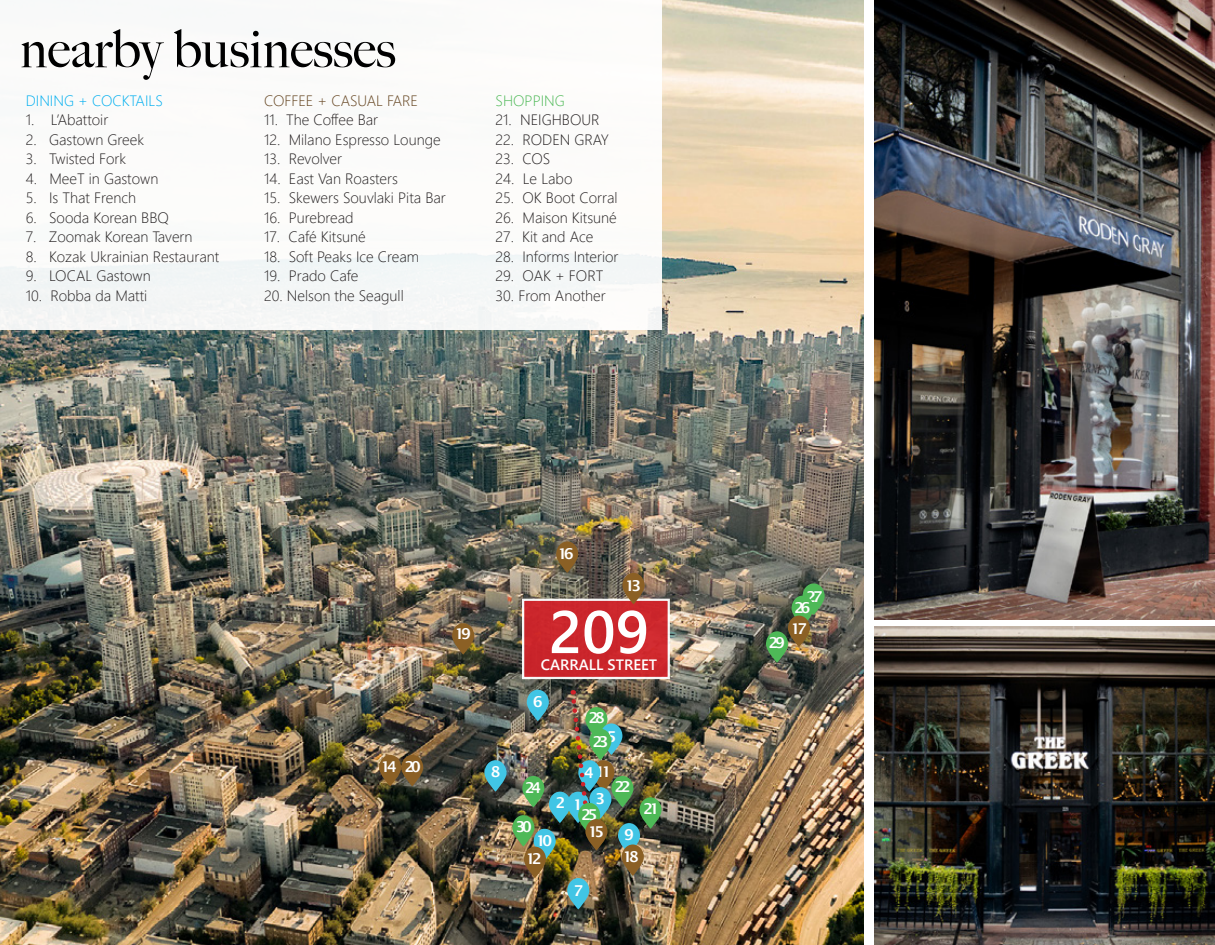
<style>
.page{position:relative;width:1215px;height:945px;background:#fff}
.page>*{position:absolute;margin:0;border:0;box-sizing:border-box;transform-origin:0 0}
.t1{font:600 60px "Segoe UI";color:#fff}
.t2{font:500 52.5px "Big Caslon";color:#000}
.t3{font:300 15px "Segoe UI";color:#231f20}
.t4{font:600 15px "Lucida Sans";letter-spacing:-.22em;color:#fff}
.t5{font:300 15px "Segoe UI";color:#654521}
.t6{font:300 15px "Segoe UI";color:#00aeef}
.t7{font:600 15px "Segoe UI";color:#fff}
.t8{font:300 15px "Segoe UI";color:#4eb957}
</style>
<div class="page">
<img style="left:0;top:0;width:864px;height:945px">
<div style="left:0;top:0;width:661px;height:330px;background:#fff"></div>
<svg style="left:452px;top:623px;width:22px;height:32px"></svg>
<svg style="left:379px;top:755px;width:44px;height:31px"></svg>
<div style="left:522px;top:599px;width:148px;height:80px;background:#d1232a;border:2px solid #fff"></div>
<svg style="left:622px;top:573px;width:23px;height:31px"></svg>
<svg style="left:556px;top:541px;width:22px;height:32px"></svg>
<img style="left:874px;top:626px;width:341px;height:319px">
<img style="left:874px;top:0;width:341px;height:619px">
<img style="left:766px;top:583px;width:59px;height:80px">
<img style="left:484px;top:690px;width:178px;height:219px">
<p class="t2" style="left:20px;top:6px;width:377px">nearby businesses</p>
<p class="t6" style="left:26px;top:86px;width:138px">DINING + COCKTAILS</p>
<p class="t3" style="left:26px;top:106px;width:84px">1. L’Abattoir</p>
<p class="t3" style="left:26px;top:125px;width:120px">2. Gastown Greek</p>
<p class="t3" style="left:26px;top:145px;width:102px">3. Twisted Fork</p>
<p class="t3" style="left:26px;top:164px;width:134px">4. MeeT in Gastown</p>
<p class="t3" style="left:26px;top:184px;width:112px">5. Is That French</p>
<p class="t3" style="left:26px;top:203px;width:145px">6. Sooda Korean BBQ</p>
<p class="t3" style="left:26px;top:223px;width:168px">7. Zoomak Korean Tavern</p>
<p class="t3" style="left:26px;top:242px;width:195px">8. Kozak Ukrainian Restaurant</p>
<p class="t3" style="left:26px;top:262px;width:126px">9. LOCAL Gastown</p>
<p class="t3" style="left:26px;top:281px;width:123px">10. Robba da Matti</p>
<p class="t5" style="left:264px;top:86px;width:155px">COFFEE + CASUAL FARE</p>
<p class="t3" style="left:264px;top:106px;width:116px">11. The Coffee Bar</p>
<p class="t3" style="left:264px;top:125px;width:178px">12. Milano Espresso Lounge</p>
<p class="t3" style="left:264px;top:145px;width:80px">13. Revolver</p>
<p class="t3" style="left:264px;top:164px;width:136px">14. East Van Roasters</p>
<p class="t3" style="left:264px;top:184px;width:183px">15. Skewers Souvlaki Pita Bar</p>
<p class="t3" style="left:264px;top:203px;width:91px">16. Purebread</p>
<p class="t3" style="left:264px;top:223px;width:103px">17. Café Kitsuné</p>
<p class="t3" style="left:264px;top:242px;width:157px">18. Soft Peaks Ice Cream</p>
<p class="t3" style="left:264px;top:262px;width:96px">19. Prado Cafe</p>
<p class="t3" style="left:264px;top:281px;width:141px">20. Nelson the Seagull</p>
<p class="t8" style="left:496px;top:86px;width:71px">SHOPPING</p>
<p class="t3" style="left:496px;top:106px;width:105px">21. NEIGHBOUR</p>
<p class="t3" style="left:496px;top:125px;width:115px">22. RODEN GRAY</p>
<p class="t3" style="left:496px;top:145px;width:56px">23. COS</p>
<p class="t3" style="left:496px;top:164px;width:78px">24. Le Labo</p>
<p class="t3" style="left:496px;top:184px;width:124px">25. OK Boot Corral</p>
<p class="t3" style="left:496px;top:203px;width:123px">26. Maison Kitsuné</p>
<p class="t3" style="left:496px;top:223px;width:99px">27. Kit and Ace</p>
<p class="t3" style="left:496px;top:242px;width:125px">28. Informs Interior</p>
<p class="t3" style="left:496px;top:262px;width:109px">29. OAK + FORT</p>
<p class="t3" style="left:496px;top:281px;width:112px">30. From Another</p>
<p class="t4" style="left:381px;top:758px;width:17px">14</p>
<p class="t4" style="left:405px;top:758px;width:17px">20</p>
<p class="t4" style="left:455px;top:625px;width:17px">19</p>
<p class="t4" style="left:491px;top:764px;width:11px">8</p>
<p class="t4" style="left:558px;top:545px;width:17px">16</p>
<p class="t4" style="left:625px;top:577px;width:17px">13</p>
<p class="t1" style="left:549px;top:575px;width:102px">209</p>
<p class="t7" style="left:541px;top:650px;width:118px">CARRALL STREET</p>
<p class="t4" style="left:533px;top:694px;width:11px">6</p>
<p class="t4" style="left:589px;top:709px;width:17px">28</p>
<p class="t4" style="left:607px;top:728px;width:11px">5</p>
<p class="t4" style="left:593px;top:733px;width:17px">23</p>
<p class="t4" style="left:584px;top:763px;width:29px">4 11</p>
<p class="t4" style="left:525px;top:779px;width:17px">24</p>
<p class="t4" style="left:516px;top:818px;width:17px">30</p>
<p class="t4" style="left:556px;top:794px;width:11px">2</p>
<p class="t4" style="left:596px;top:790px;width:11px">3</p>
<p class="t4" style="left:573px;top:796px;width:11px">1</p>
<p class="t4" style="left:582px;top:806px;width:17px">25</p>
<p class="t4" style="left:588px;top:823px;width:17px">15</p>
<p class="t4" style="left:536px;top:832px;width:17px">10</p>
<p class="t4" style="left:615px;top:778px;width:17px">22</p>
<p class="t4" style="left:624px;top:826px;width:11px">9</p>
<p class="t4" style="left:643px;top:800px;width:17px">21</p>
<p class="t4" style="left:526px;top:850px;width:17px">12</p>
<p class="t4" style="left:574px;top:882px;width:11px">7</p>
<p class="t4" style="left:623px;top:848px;width:17px">18</p>
<p class="t4" style="left:769px;top:634px;width:17px">29</p>
<p class="t4" style="left:806px;top:588px;width:17px">27</p>
<p class="t4" style="left:794px;top:599px;width:17px">26</p>
<p class="t4" style="left:791px;top:620px;width:17px">17</p>
</div>
